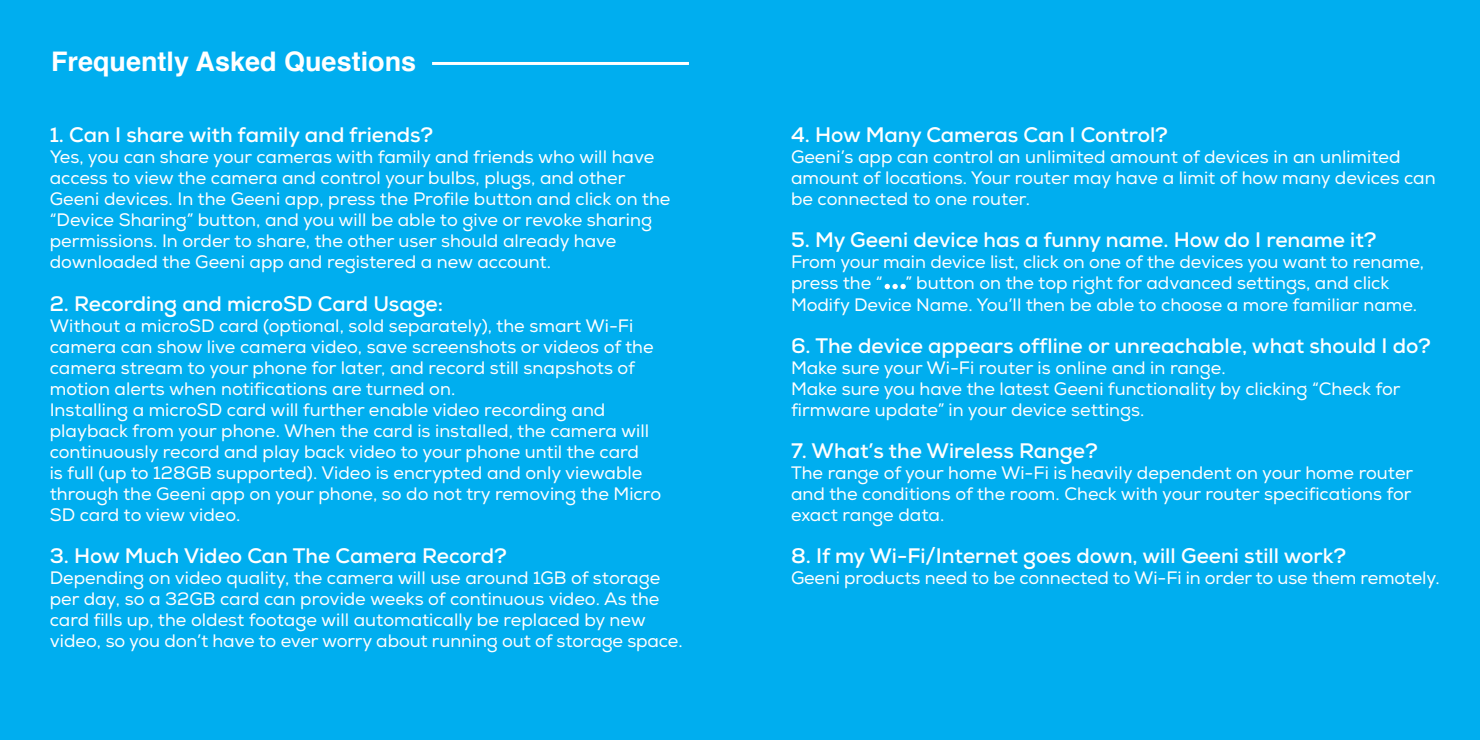
<style>
.page{position:relative;width:1480px;height:740px;background:#fff}
.page>*{position:absolute;margin:0;border:0;box-sizing:border-box;transform-origin:0 0}
.t1{font:700 27px "Helvetica";color:#fff}
.t2{font:700 21px "Nexa";color:#fff}
.t3{font:18px/21px "Nexa";color:#fff}
</style>
<div class="page">
<div style="left:740px;top:0;width:740px;height:740px;background:#00aeef"></div>
<div style="left:0;top:0;width:740px;height:740px;background:#00aeef"></div>
<hr style="left:432px;top:62px;width:257px;height:3px;background:#fff">
<svg style="left:884px;top:284px;width:22px;height:5px"></svg>
<h1 class="t1" style="left:51px;top:40px;width:367px">Frequently Asked Questions</h1>
<p class="t2" style="left:50px;top:121px;width:385px">1. Can I share with family and friends?</p>
<p class="t3" style="left:50px;top:146px;width:622px">Yes, you can share your cameras with family and friends who will have access to view the camera and control your bulbs, plugs, and other Geeni devices. In the Geeni app, press the Profile button and click on the “Device Sharing” button, and you will be able to give or revoke sharing permissions. In order to share, the other user should already have downloaded the Geeni app and registered a new account.</p>
<p class="t2" style="left:50px;top:290px;width:395px">2. Recording and microSD Card Usage:</p>
<p class="t3" style="left:50px;top:315px;width:613px">Without a microSD card (optional, sold separately), the smart Wi-Fi camera can show live camera video, save screenshots or videos of the camera stream to your phone for later, and record still snapshots of motion alerts when notifications are turned on.<br>Installing a microSD card will further enable video recording and playback from your phone. When the card is installed, the camera will continuously record and play back video to your phone until the card<br>is full (up to 128GB supported). Video is encrypted and only viewable through the Geeni app on your phone, so do not try removing the Micro SD card to view video.</p>
<p class="t2" style="left:50px;top:542px;width:459px">3. How Much Video Can The Camera Record?</p>
<p class="t3" style="left:50px;top:567px;width:634px">Depending on video quality, the camera will use around 1GB of storage per day, so a 32GB card can provide weeks of continuous video. As the card fills up, the oldest footage will automatically be replaced by new video, so you don’t have to ever worry about running out of storage space.</p>
<p class="t2" style="left:791px;top:121px;width:378px">4. How Many Cameras Can I Control?</p>
<p class="t3" style="left:791px;top:146px;width:646px">Geeni’s app can control an unlimited amount of devices in an unlimited amount of locations. Your router may have a limit of how many devices can be connected to one router.</p>
<p class="t2" style="left:791px;top:226px;width:587px">5. My Geeni device has a funny name. How do I rename it?</p>
<p class="t3" style="left:791px;top:251px;width:634px">From your main device list, click on one of the devices you want to rename, press the “</p>
<p class="t3" style="left:791px;top:272px;width:628px;line-height:21.9px;text-indent:114px">” button on the top right for advanced settings, and click<br>Modify Device Name. You’ll then be able to choose a more familiar name.</p>
<p class="t2" style="left:791px;top:332px;width:641px">6. The device appears offline or unreachable, what should I do?</p>
<p class="t3" style="left:791px;top:357px;width:611px">Make sure your Wi-Fi router is online and in range.<br>Make sure you have the latest Geeni functionality by clicking “Check for firmware update” in your device settings.</p>
<p class="t2" style="left:791px;top:437px;width:308px">7. What’s the Wireless Range?</p>
<p class="t3" style="left:791px;top:462px;width:624px;text-align:justify">The range of your home Wi-Fi is heavily dependent on your home router and the conditions of the room. Check with your router specifications for exact range data.</p>
<p class="t2" style="left:791px;top:542px;width:557px">8. If my Wi-Fi/Internet goes down, will Geeni still work?</p>
<p class="t3" style="left:791px;top:567px;width:650px">Geeni products need to be connected to Wi-Fi in order to use them remotely.</p>
</div>
